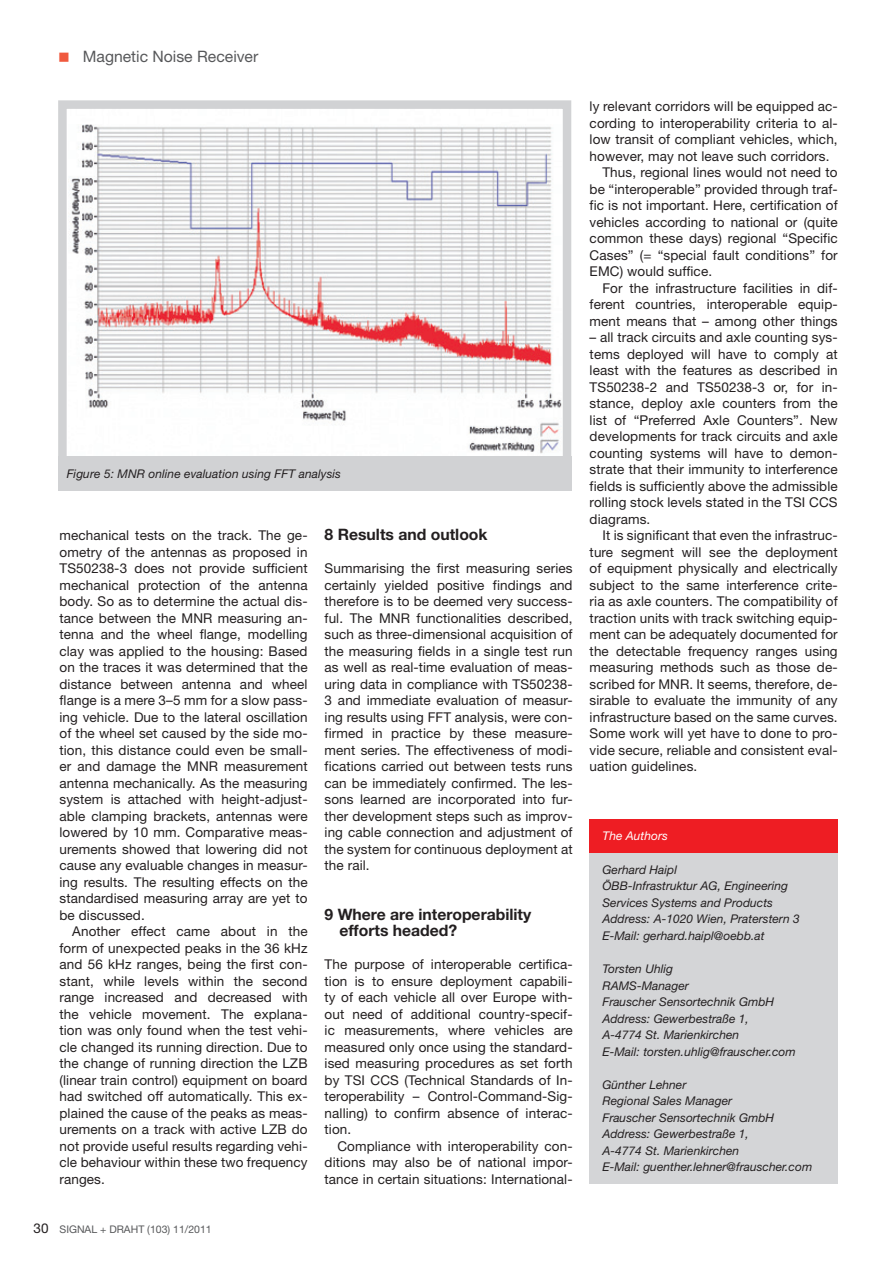
<style>
.page{position:relative;width:893px;height:1263px;background:#fff}
.page>*{position:absolute;margin:0;border:0;box-sizing:border-box;transform-origin:0 0}
.t1{font:700 15.75px/16.5px "Helvetica Neue LT Std";color:#231f20}
.t2{font:15.75px "Helvetica Neue LT Std";color:#57585a}
.t3{font:13.5px/16.5px "Helvetica Neue LT Std";letter-spacing:.01em;color:#231f20;text-align:justify}
.t4{font:italic 12px/16.5px "Helvetica Neue LT Std";letter-spacing:.005em;color:#231f20}
.t5{font:italic 12px "Helvetica Neue LT Std";letter-spacing:.005em;color:#fff}
.t6{font:10.5px "Helvetica Neue LT Std";color:#57585a}
.s1{font-size:13.5px;color:#231f20}
</style>
<div class="page">
<svg style="left:58px;top:100px;width:514px;height:369px"></svg>
<div style="left:58px;top:456px;width:513px;height:35px;background:#d1d2d4"></div>
<div style="left:590px;top:853px;width:248px;height:331px;background:#d4d5d7"></div>
<div style="left:590px;top:820px;width:248px;height:33px;background:#ee1d23"></div>
<hr style="left:892px;top:631px;width:1px;height:557px;background:#ea1d2a">
<hr style="left:892px;top:1168px;width:1px;height:95px;background:#004166">
<p class="t2" style="left:83px;top:50px;width:177px">Magnetic Noise Receiver</p>
<p class="t4" style="left:67px;top:467px;width:276px">Figure 5: MNR online evaluation using FFT analysis</p>
<p class="t3" style="left:60px;top:528px;width:250px">mechanical tests on the track. The ge&shy;ometry of the antennas as proposed in TS50238-3 does not provide sufficient mechanical protection of the antenna body. So as to determine the actual dis&shy;tance between the MNR measuring an&shy;tenna and the wheel flange, modelling clay was applied to the housing: Based on the traces it was determined that the distance between antenna and wheel flange is a mere 3–5 mm for a slow pass&shy;ing vehicle. Due to the lateral oscillation of the wheel set caused by the side mo&shy;tion, this distance could even be small&shy;er and damage the MNR measurement antenna mechanically. As the measuring system is attached with height-adjust&shy;able clamping brackets, antennas were lowered by 10 mm. Comparative meas&shy;urements showed that lowering did not cause any evaluable changes in measur&shy;ing results. The resulting effects on the standardised measuring array are yet to be discussed.</p>
<p class="t3" style="left:60px;top:924px;width:250px;text-indent:13px">Another effect came about in the form of unexpected peaks in the 36 kHz and 56 kHz ranges, being the first con&shy;stant, while levels within the second range increased and decreased with the vehicle movement. The explana&shy;tion was only found when the test vehi&shy;cle changed its running direction. Due to the change of running direction the LZB (linear train control) equipment on board had switched off automatically. This ex&shy;plained the cause of the peaks as meas&shy;urements on a track with active LZB do not provide useful results regarding vehi&shy;cle behaviour within these two frequency ranges.</p>
<p class="t6" style="left:34px;top:1225px;width:180px"><span class="s1">30</span> SIGNAL + DRAHT (103) 11/2011</p>
<p class="t1" style="left:325px;top:528px;width:165px">8 Results and outlook</p>
<p class="t3" style="left:325px;top:561px;width:250px">Summarising the first measuring series certainly yielded positive findings and therefore is to be deemed very success&shy;ful. The MNR functionalities described, such as three-dimensional acquisition of the measuring fields in a single test run as well as real-time evaluation of meas&shy;uring data in compliance with TS50238- 3 and immediate evaluation of measur&shy;ing results using FFT analysis, were con&shy;firmed in practice by these measure&shy;ment series. The effectiveness of modi&shy;fications carried out between tests runs can be immediately confirmed. The les&shy;sons learned are incorporated into fur&shy;ther development steps such as improv&shy;ing cable connection and adjustment of the system for continuous deployment at the rail.</p>
<p class="t1" style="left:339px;top:907px;width:193px;text-indent:-15px">9 Where are interoperability efforts headed?</p>
<p class="t3" style="left:325px;top:957px;width:250px">The purpose of interoperable certifica&shy;tion is to ensure deployment capabili&shy;ty of each vehicle all over Europe with&shy;out need of additional country-specif&shy;ic measurements, where vehicles are measured only once using the standard&shy;ised measuring procedures as set forth by TSI CCS (Technical Standards of In&shy;teroperability – Control-Command-Sig&shy;nalling) to confirm absence of interac&shy;tion.</p>
<p class="t3" style="left:325px;top:1139px;width:250px;text-indent:13px">Compliance with interoperability con&shy;ditions may also be of national impor&shy;tance in certain situations: International-</p>
<p class="t3" style="left:590px;top:99px;width:250px">ly relevant corridors will be equipped ac-</p>
<p class="t3" style="left:590px;top:116px;width:250px">cording to interoperability criteria to al-</p>
<p class="t3" style="left:590px;top:132px;width:250px">low transit of compliant vehicles, which,</p>
<p class="t3" style="left:590px;top:149px;width:241px">however, may not leave such corridors.</p>
<p class="t3" style="left:602px;top:165px;width:237px">Thus, regional lines would not need to</p>
<p class="t3" style="left:590px;top:182px;width:250px">be “interoperable” provided through traf-</p>
<p class="t3" style="left:590px;top:198px;width:250px">fic is not important. Here, certification of</p>
<p class="t3" style="left:590px;top:215px;width:250px">vehicles according to national or (quite</p>
<p class="t3" style="left:590px;top:231px;width:250px">common these days) regional “Specific</p>
<p class="t3" style="left:590px;top:248px;width:250px">Cases” (= “special fault conditions” for</p>
<p class="t3" style="left:590px;top:264px;width:124px">EMC) would suffice.</p>
<p class="t3" style="left:602px;top:281px;width:237px">For the infrastructure facilities in dif-</p>
<p class="t3" style="left:590px;top:297px;width:250px">ferent countries, interoperable equip-</p>
<p class="t3" style="left:590px;top:314px;width:250px">ment means that – among other things</p>
<p class="t3" style="left:590px;top:330px;width:250px">– all track circuits and axle counting sys&shy;tems deployed will have to comply at least with the features as described in TS50238-2 and TS50238-3 or, for in&shy;stance, deploy axle counters from the list of “Preferred Axle Counters”. New developments for track circuits and axle counting systems will have to demon&shy;strate that their immunity to interference fields is sufficiently above the admissible rolling stock levels stated in the TSI CCS diagrams.</p>
<p class="t3" style="left:590px;top:528px;width:250px;text-indent:13px">It is significant that even the infrastruc&shy;ture segment will see the deployment of equipment physically and electrically subject to the same interference crite&shy;ria as axle counters. The compatibility of traction units with track switching equip&shy;ment can be adequately documented for the detectable frequency ranges using measuring methods such as those de&shy;scribed for MNR. It seems, therefore, de&shy;sirable to evaluate the immunity of any infrastructure based on the same curves.<br>Some work will yet have to done to pro&shy;vide secure, reliable and consistent eval&shy;uation guidelines.</p>
<p class="t5" style="left:602px;top:832px;width:67px">The Authors</p>
<p class="t4" style="left:602px;top:863px;width:199px">Gerhard Haipl<br>ÖBB-Infrastruktur AG, Engineering<br>Services Systems and Products<br>Address: A-1020 Wien, Praterstern 3<br>E-Mail: gerhard.haipl@oebb.at</p>
<p class="t4" style="left:602px;top:962px;width:195px">Torsten Uhlig<br>RAMS-Manager<br>Frauscher Sensortechnik GmbH<br>Address: Gewerbestraße 1,<br>A-4774 St. Marienkirchen<br>E-Mail: torsten.uhlig@frauscher.com</p>
<p class="t4" style="left:602px;top:1077px;width:211px">Günther Lehner<br>Regional Sales Manager<br>Frauscher Sensortechnik GmbH<br>Address: Gewerbestraße 1,<br>A-4774 St. Marienkirchen<br>E-Mail: guenther.lehner@frauscher.com</p>
</div>
